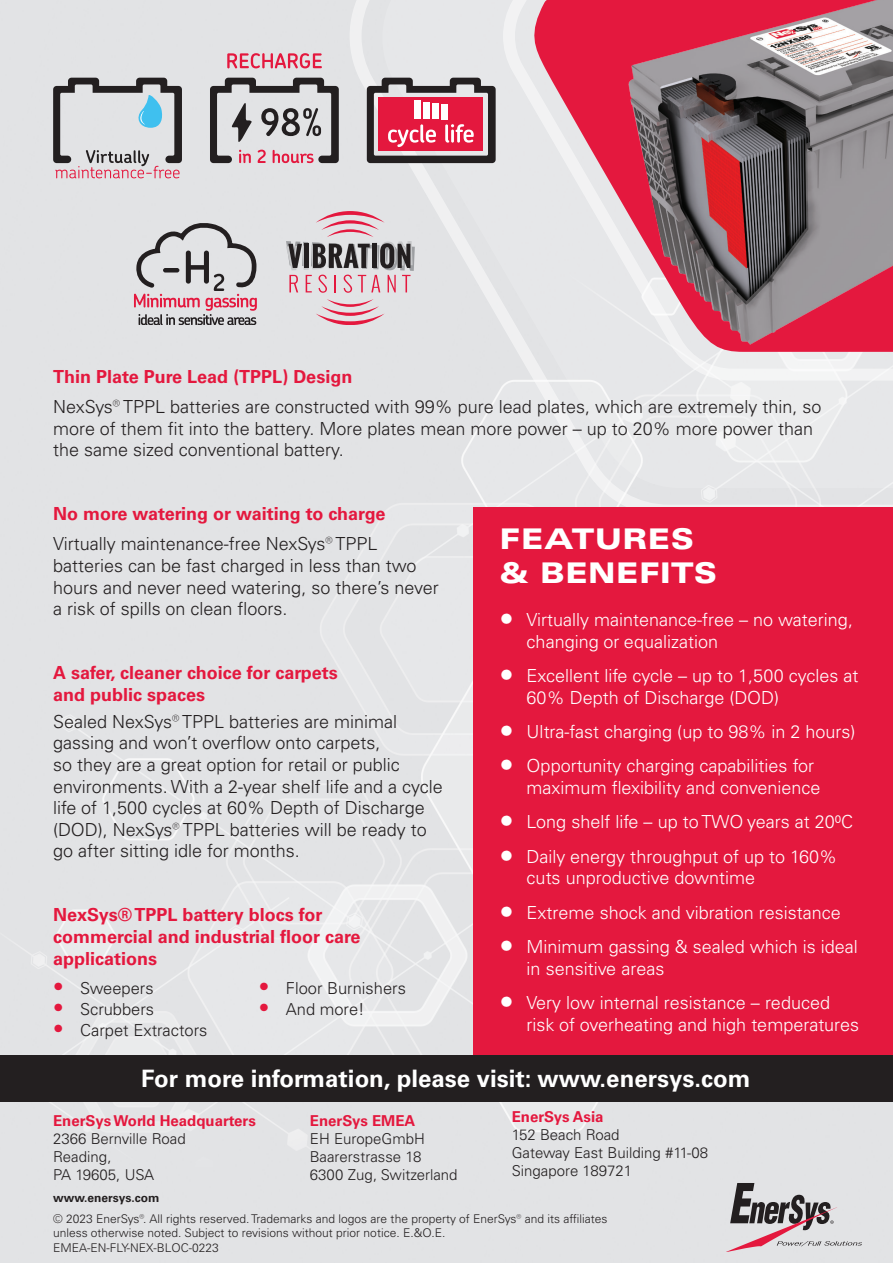
<style>
.page{position:relative;width:893px;height:1263px;background:#e2e3e5}
.page>*{position:absolute;margin:0;border:0;box-sizing:border-box;transform-origin:0 0}
.t1{font:900 expanded 28.5px "Univers LT Pro";color:#fff}
.t2{font:700 24px "Univers LT Pro 65";color:#fff}
.t3{font:300 18px/21.6px "Univers LT Pro 45";color:#231f20}
.t4{font:300 18px/21.6px "Univers LT Pro 45";color:#fff}
.t5{font:700 18px/21.6px "Univers LT Pro 65";color:#e4183e}
.t6{font:300 16.5px "Univers LT Pro 45";color:#231f20}
.t7{font:300 15px "Univers LT Pro 45";color:#231f20}
.t8{font:700 15px "Univers LT Pro 65";color:#e4183e}
.t9{font:300 12px/14.4px "Univers LT Pro 45";color:#231f20}
.t10{font:700 12px "Univers LT Pro 65";color:#231f20}
.s1{font-size:21px;color:#e4183e}
.s2{font-size:28.5px}
</style>
<div class="page">
<svg style="left:350px;top:0;width:543px;height:517px;background:#e5e6e8"></svg>
<svg style="left:503px;top:0;width:390px;height:381px;fill:#e6e7e9"></svg>
<svg style="left:528px;top:0;width:365px;height:352px;background:#e6afbb"></svg>
<img style="left:595px;top:0;width:298px;height:348px">
<svg style="left:286px;top:211px;width:129px;height:82px;background:#beaeb3"></svg>
<svg style="left:316px;top:299px;width:69px;height:26px;background:#e2b6c0"></svg>
<svg style="left:134px;top:222px;width:124px;height:103px;background:#c3b8bc"></svg>
<svg style="left:367px;top:78px;width:128px;height:85px;background:#b15768"></svg>
<div style="left:414px;top:101px;width:6px;height:18px;background:#fff"></div>
<div style="left:423px;top:102px;width:6px;height:17px;background:#fff"></div>
<div style="left:432px;top:103px;width:6px;height:16px;background:#fff"></div>
<div style="left:441px;top:104px;width:6px;height:15px;background:#fff"></div>
<svg style="left:53px;top:78px;width:129px;height:100px;background:#b6b5ba"></svg>
<svg style="left:227px;top:53px;width:95px;height:15px"></svg>
<svg style="left:210px;top:78px;width:129px;height:85px;background:#a8a1a4"></svg>
<div style="left:473px;top:507px;width:420px;height:554px;background:#e4183e"></div>
<div style="left:0;top:1055px;width:893px;height:46px;background:#231f20"></div>
<svg style="left:725px;top:1183px;width:136px;height:69px;background:#bcb4b7"></svg>
<p class="t5" style="left:53px;top:365px;width:301px">Thin Plate Pure Lead (TPPL) Design</p>
<p class="t3" style="left:53px;top:395px;width:770px">NexSys® TPPL batteries are constructed with 99% pure lead plates, which are extremely thin, so more of them fit into the battery. More plates mean more power – up to 20% more power than the same sized conventional battery.</p>
<p class="t5" style="left:53px;top:502px;width:334px">No more watering or waiting to charge</p>
<p class="t3" style="left:53px;top:533px;width:387px">Virtually maintenance-free NexSys® TPPL batteries can be fast charged in less than two hours and never need watering, so there’s never a risk of spills on clean floors.</p>
<p class="t5" style="left:53px;top:661px;width:286px">A safer, cleaner choice for carpets and public spaces</p>
<p class="t3" style="left:53px;top:710px;width:391px">Sealed NexSys® TPPL batteries are minimal gassing and won’t overflow onto carpets,<br>so they are a great option for retail or public environments. With a 2-year shelf life and a cycle life of 1,500 cycles at 60% Depth of Discharge (DOD), NexSys® TPPL batteries will be ready to go after sitting idle for months.</p>
<p class="t5" style="left:53px;top:903px;width:309px">NexSys® TPPL battery blocs for commercial and industrial floor care applications</p>
<p class="t6" style="left:53px;top:977px;width:102px"><span class="s1">•</span> Sweepers</p>
<p class="t6" style="left:53px;top:998px;width:103px"><span class="s1">•</span> Scrubbers</p>
<p class="t6" style="left:53px;top:1019px;width:156px"><span class="s1">•</span> Carpet Extractors</p>
<p class="t6" style="left:259px;top:977px;width:149px"><span class="s1">•</span> Floor Burnishers</p>
<p class="t6" style="left:259px;top:998px;width:107px"><span class="s1">•</span> And more!</p>
<p class="t1" style="left:500px;top:522px;width:196px">FEATURES</p>
<p class="t1" style="left:500px;top:556px;width:219px">&amp; BENEFITS</p>
<p class="t4" style="left:527px;top:608px;width:328px;text-indent:-27px"><span class="s2">•</span> Virtually maintenance-free – no watering, changing or equalization</p>
<p class="t4" style="left:527px;top:664px;width:333px;text-indent:-27px"><span class="s2">•</span> Excellent life cycle – up to 1,500 cycles at<br>60% Depth of Discharge (DOD)</p>
<p class="t4" style="left:500px;top:720px;width:357px"><span class="s2">•</span> Ultra-fast charging (up to 98% in 2 hours)</p>
<p class="t4" style="left:527px;top:755px;width:295px;text-indent:-27px"><span class="s2">•</span> Opportunity charging capabilities for maximum flexibility and convenience</p>
<p class="t4" style="left:500px;top:811px;width:355px"><span class="s2">•</span> Long shelf life – up to TWO years at 20⁰C</p>
<p class="t4" style="left:527px;top:845px;width:312px;text-indent:-27px"><span class="s2">•</span> Daily energy throughput of up to 160% cuts unproductive downtime</p>
<p class="t4" style="left:500px;top:901px;width:343px"><span class="s2">•</span> Extreme shock and vibration resistance</p>
<p class="t4" style="left:527px;top:935px;width:333px;text-indent:-27px"><span class="s2">•</span> Minimum gassing &amp; sealed which is ideal in sensitive areas</p>
<p class="t4" style="left:527px;top:991px;width:334px;text-indent:-27px"><span class="s2">•</span> Very low internal resistance – reduced risk of overheating and high temperatures</p>
<p class="t2" style="left:141px;top:1061px;width:611px">For more information, please visit: www.enersys.com</p>
<p class="t8" style="left:53px;top:1110px;width:204px">EnerSys World Headquarters</p>
<p class="t7" style="left:53px;top:1129px;width:134px">2366 Bernville Road</p>
<p class="t7" style="left:53px;top:1147px;width:60px">Reading,</p>
<p class="t7" style="left:53px;top:1165px;width:103px">PA 19605, USA</p>
<p class="t8" style="left:310px;top:1110px;width:107px">EnerSys EMEA</p>
<p class="t7" style="left:310px;top:1129px;width:117px">EH EuropeGmbH</p>
<p class="t7" style="left:310px;top:1147px;width:113px">Baarerstrasse 18</p>
<p class="t7" style="left:310px;top:1165px;width:149px">6300 Zug, Switzerland</p>
<p class="t8" style="left:512px;top:1106px;width:93px">EnerSys Asia</p>
<p class="t7" style="left:512px;top:1125px;width:109px">152 Beach Road</p>
<p class="t7" style="left:512px;top:1143px;width:198px">Gateway East Building #11-08</p>
<p class="t7" style="left:512px;top:1161px;width:122px">Singapore 189721</p>
<p class="t10" style="left:53px;top:1189px;width:108px">www.enersys.com</p>
<p class="t9" style="left:53px;top:1211px;width:556px">© 2023 EnerSys®. All rights reserved. Trademarks and logos are the property of EnerSys® and its affiliates unless otherwise noted. Subject to revisions without prior notice. E.&amp;O.E.</p>
<p class="t9" style="left:53px;top:1240px;width:167px">EMEA-EN-FLY-NEX-BLOC-0223</p>
</div>
